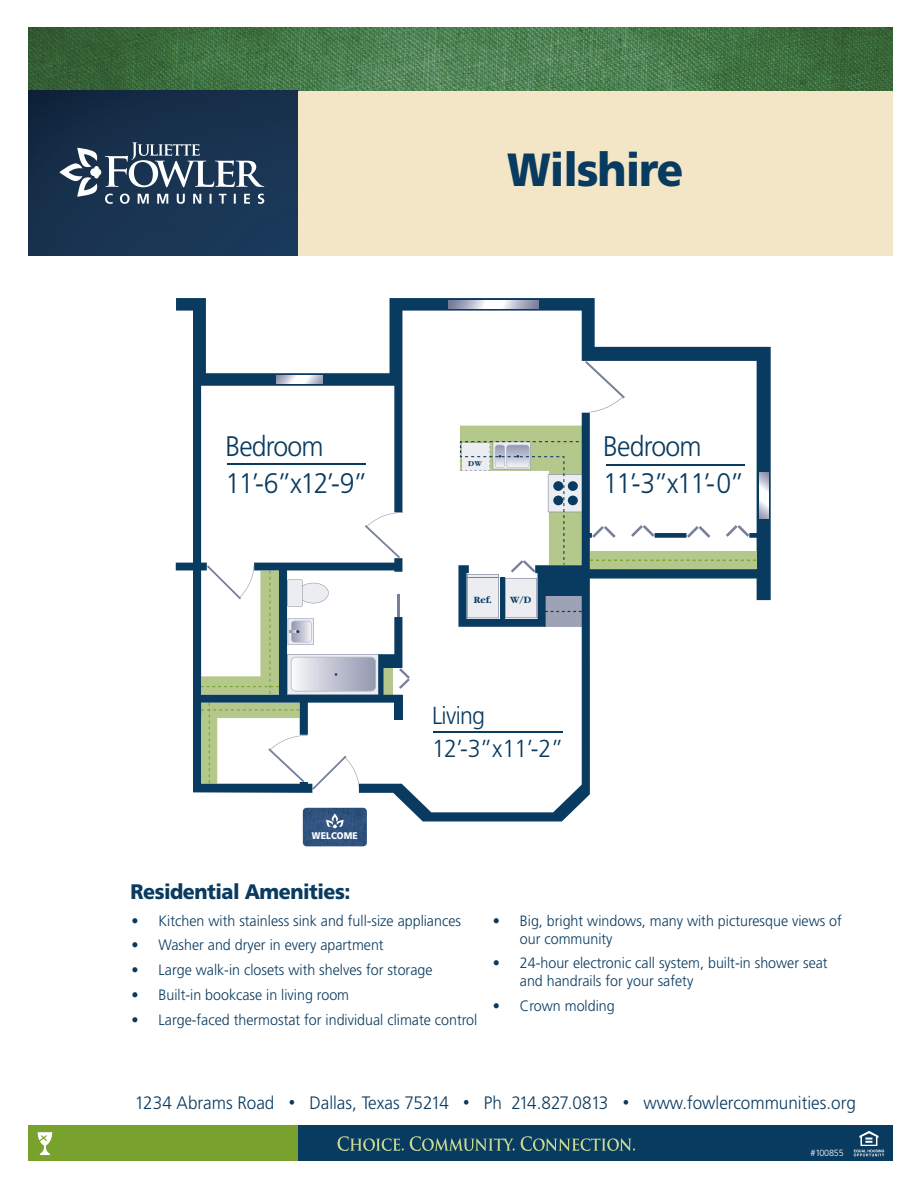
<style>
.page{position:relative;width:918px;height:1188px;background:#fff}
.page>*{position:absolute;margin:0;border:0;box-sizing:border-box;transform-origin:0 0}
.t1{font:900 46.5px "Frutiger";letter-spacing:-.025em;color:#093a5f;scale:.94 1}
.t2{font:300 28.35px/36.8px "Frutiger";letter-spacing:-.03em;color:#093a5f;scale:.94 1}
.t3{font:300 24.6px/32.5px "Frutiger";letter-spacing:-.03em;color:#093a5f;scale:.94 1}
.t4{font:900 21px "Frutiger";letter-spacing:-.025em;color:#093a5f;scale:.94 1}
.t5{font:300 18px "Frutiger";color:#093a5f;scale:.95 1}
.t6{font:300 15px/18px "Frutiger";color:#093a5f;scale:.95 1}
.t7{font:700 9.9px "Garamond";color:#093a5f}
.t8{font:900 9.6px "Frutiger";letter-spacing:.01em;color:#fff;scale:.9 1}
.t9{font:300 9px "Frutiger";letter-spacing:-.015em;color:#fff}
.t10{font:700 7.8px "Garamond";color:#093a5f}
.s1{font-size:13.5px}
</style>
<div class="page">
<div style="left:29px;top:1126px;width:269px;height:35px;background:#78a22d"></div>
<img style="left:29px;top:27px;width:864px;height:64px">
<div style="left:298px;top:1126px;width:595px;height:35px;background:#093a5f"></div>
<img style="left:29px;top:91px;width:269px;height:164px">
<svg style="left:59px;top:148px;width:40px;height:49px"></svg>
<svg style="left:105px;top:194px;width:159px;height:10px"></svg>
<svg style="left:105px;top:142px;width:159px;height:45px"></svg>
<div style="left:298px;top:91px;width:595px;height:164px;background:#f2e6c7"></div>
<svg style="left:338px;top:1136px;width:297px;height:15px"></svg>
<svg style="left:854px;top:1131px;width:30px;height:25px"></svg>
<svg style="left:37px;top:1132px;width:16px;height:23px"></svg>
<svg style="left:176px;top:298px;width:595px;height:523px"></svg>
<svg style="left:726px;top:525px;width:23px;height:12px"></svg>
<svg style="left:687px;top:526px;width:23px;height:12px"></svg>
<svg style="left:631px;top:525px;width:24px;height:12px"></svg>
<svg style="left:592px;top:526px;width:24px;height:12px"></svg>
<div style="left:590px;top:552px;width:166px;height:17px;background:#b4c88b"></div>
<svg style="left:590px;top:560px;width:166px;height:1px"></svg>
<svg style="left:448px;top:300px;width:91px;height:9px"></svg>
<svg style="left:277px;top:375px;width:46px;height:9px"></svg>
<img style="left:303px;top:808px;width:64px;height:38px">
<svg style="left:326px;top:813px;width:18px;height:15px"></svg>
<svg style="left:460px;top:426px;width:124px;height:201px"></svg>
<div style="left:542px;top:568px;width:43px;height:28px;background:#093a5f"></div>
<div style="left:394px;top:695px;width:9px;height:25px;background:#093a5f"></div>
<svg style="left:759px;top:473px;width:9px;height:46px"></svg>
<h1 class="t1" style="left:507px;top:142px;width:189px">Wilshire</h1>
<h2 class="t2" style="left:225px;top:428px;width:153px">Bedroom<br>11’-6”x12’-9”</h2>
<p class="t8" style="left:312px;top:830px;width:52px">WELCOME</p>
<p class="t10" style="left:468px;top:459px;width:15px">DW</p>
<p class="t7" style="left:474px;top:594px;width:20px">Ref.</p>
<p class="t7" style="left:510px;top:594px;width:23px">W/D</p>
<h3 class="t3" style="left:432px;top:699px;width:142px">Living<br>12’-3”x 11’-2”</h3>
<h2 class="t2" style="left:603px;top:428px;width:152px">Bedroom<br>11’-3”x11’-0”</h2>
<h3 class="t4" style="left:131px;top:879px;width:236px">Residential Amenities:</h3>
<p class="t6" style="left:132px;top:911px;width:348px">• Kitchen with stainless sink and full-size appliances</p>
<p class="t6" style="left:132px;top:936px;width:267px">• Washer and dryer in every apartment</p>
<p class="t6" style="left:132px;top:961px;width:318px">• Large walk-in closets with shelves for storage</p>
<p class="t6" style="left:132px;top:986px;width:231px">• Built-in bookcase in living room</p>
<p class="t6" style="left:132px;top:1010px;width:365px">• Large-faced thermostat for individual climate control</p>
<p class="t6" style="left:520px;top:911px;width:340px;text-indent:-27px">• Big, bright windows, many with picturesque views of our community</p>
<p class="t6" style="left:520px;top:954px;width:325px;text-indent:-27px">• 24-hour electronic call system, built-in shower seat and handrails for your safety</p>
<p class="t6" style="left:493px;top:997px;width:130px">• Crown molding</p>
<p class="t5" style="left:135px;top:1092px;width:761px">1234 Abrams Road <span class="s1">•</span> Dallas, Texas 75214 <span class="s1">•</span> Ph 214.827.0813 <span class="s1">•</span> www.fowlercommunities.org</p>
<p class="t9" style="left:811px;top:1148px;width:35px">#100855</p>
</div>
